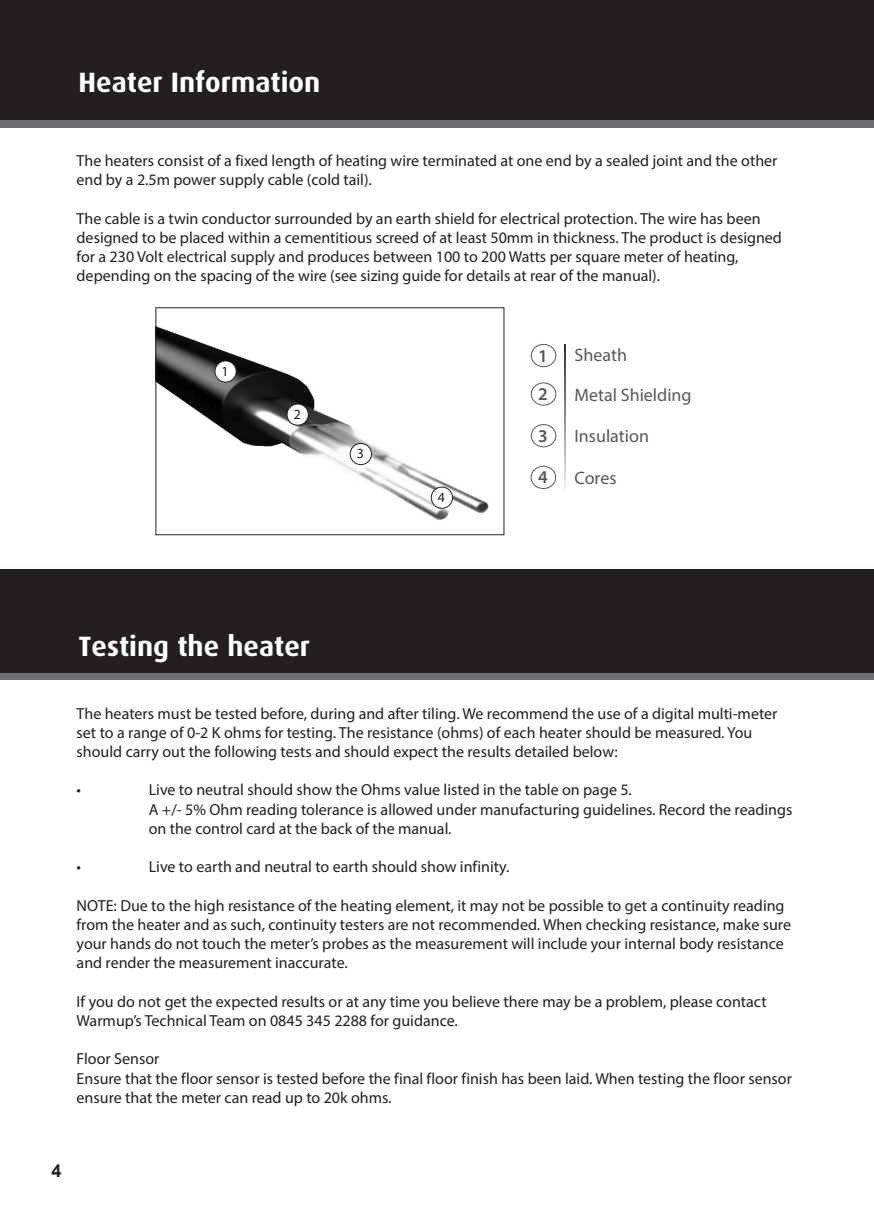
<style>
.page{position:relative;width:874px;height:1225px;background:#fff}
.page>*{position:absolute;margin:0;border:0;box-sizing:border-box;transform-origin:0 0}
.t1{font:700 28px "Dax";color:#fff}
.t2{font:18px "Myriad Pro";color:#57585a}
.t3{font:600 18px/38.4px "Myriad Pro";color:#57585a}
.t4{font:700 18px "Arial";color:#231f20}
.t5{font:16px/19.2px "Myriad Pro";color:#231f20}
.t6{font:14px "Myriad Pro";color:#231f20}
</style>
<div class="page">
<div style="left:0;top:0;width:873px;height:128px;background:#6d6e71"></div>
<div style="left:0;top:0;width:873px;height:119px;background:#231f20"></div>
<img style="left:157px;top:326px;width:332px;height:194px">
<div style="left:155px;top:307px;width:349px;height:228px;border:1px solid #231f20"></div>
<div style="left:287px;top:404px;width:21px;height:21px;background:#fff;border-radius:50%"></div>
<div style="left:286px;top:404px;width:22px;height:21px;border:1px solid #231f20;border-radius:50%"></div>
<div style="left:350px;top:443px;width:21px;height:21px;background:#fff;border-radius:50%"></div>
<div style="left:350px;top:443px;width:21px;height:22px;border:1px solid #231f20;border-radius:50%"></div>
<div style="left:431px;top:487px;width:21px;height:21px;background:#fff;border-radius:50%"></div>
<div style="left:431px;top:487px;width:21px;height:21px;border:1px solid #231f20;border-radius:50%"></div>
<div style="left:215px;top:361px;width:21px;height:21px;background:#fff;border-radius:50%"></div>
<div style="left:214px;top:361px;width:22px;height:21px;border:1px solid #231f20;border-radius:50%"></div>
<div style="left:530px;top:344px;width:25px;height:23px;border:1px solid #57585a;border-radius:50%"></div>
<div style="left:530px;top:383px;width:25px;height:22px;border:1px solid #57585a;border-radius:50%"></div>
<div style="left:530px;top:424px;width:25px;height:23px;border:1px solid #57585a;border-radius:50%"></div>
<div style="left:530px;top:466px;width:25px;height:23px;border:1px solid #57585a;border-radius:50%"></div>
<hr style="left:564px;top:344px;width:2px;height:146px;background:#231f20">
<div style="left:0;top:569px;width:873px;height:111px;background:#6d6e71"></div>
<div style="left:0;top:569px;width:873px;height:103px;background:#231f20"></div>
<h1 class="t1" style="left:79px;top:69px;width:243px">Heater Information</h1>
<p class="t5" style="left:77px;top:152px;width:702px">The heaters consist of a fixed length of heating wire terminated at one end by a sealed joint and the other end by a 2.5m power supply cable (cold tail).</p>
<p class="t5" style="left:77px;top:210px;width:706px">The cable is a twin conductor surrounded by an earth shield for electrical protection. The wire has been designed to be placed within a cementitious screed of at least 50mm in thickness. The product is designed for a 230 Volt electrical supply and produces between 100 to 200 Watts per square meter of heating, depending on the spacing of the wire (see sizing guide for details at rear of the manual).</p>
<p class="t6" style="left:221px;top:365px;width:9px">1</p>
<p class="t6" style="left:293px;top:409px;width:9px">2</p>
<p class="t6" style="left:357px;top:448px;width:9px">3</p>
<p class="t6" style="left:437px;top:492px;width:9px">4</p>
<p class="t3" style="left:538px;top:336px;width:11px">1<br>2</p>
<p class="t3" style="left:538px;top:416px;width:11px">3</p>
<p class="t3" style="left:537px;top:458px;width:11px">4</p>
<p class="t2" style="left:574px;top:348px;width:54px">Sheath</p>
<p class="t2" style="left:574px;top:388px;width:119px">Metal Shielding</p>
<p class="t2" style="left:574px;top:429px;width:76px">Insulation</p>
<p class="t2" style="left:574px;top:471px;width:43px">Cores</p>
<h1 class="t1" style="left:79px;top:634px;width:233px">Testing the heater</h1>
<p class="t5" style="left:77px;top:705px;width:702px">The heaters must be tested before, during and after tiling. We recommend the use of a digital multi-meter set to a range of 0-2 K ohms for testing. The resistance (ohms) of each heater should be measured. You should carry out the following tests and should expect the results detailed below:</p>
<p class="t5" style="left:77px;top:782px;width:6px">•</p>
<p class="t5" style="left:149px;top:782px;width:645px">Live to neutral should show the Ohms value listed in the table on page 5.<br>A +/- 5% Ohm reading tolerance is allowed under manufacturing guidelines. Record the readings on the control card at the back of the manual.</p>
<p class="t5" style="left:77px;top:858px;width:6px">•</p>
<p class="t5" style="left:149px;top:858px;width:362px">Live to earth and neutral to earth should show infinity.</p>
<p class="t5" style="left:77px;top:897px;width:715px">NOTE: Due to the high resistance of the heating element, it may not be possible to get a continuity reading from the heater and as such, continuity testers are not recommended. When checking resistance, make sure your hands do not touch the meter’s probes as the measurement will include your internal body resistance and render the measurement inaccurate.</p>
<p class="t5" style="left:77px;top:993px;width:691px">If you do not get the expected results or at any time you believe there may be a problem, please contact<br>Warmup’s Technical Team on 0845 345 2288 for guidance.</p>
<p class="t5" style="left:77px;top:1050px;width:716px">Floor Sensor<br>Ensure that the floor sensor is tested before the final floor finish has been laid. When testing the floor sensor ensure that the meter can read up to 20k ohms.</p>
<p class="t4" style="left:51px;top:1160px;width:12px">4</p>
</div>
